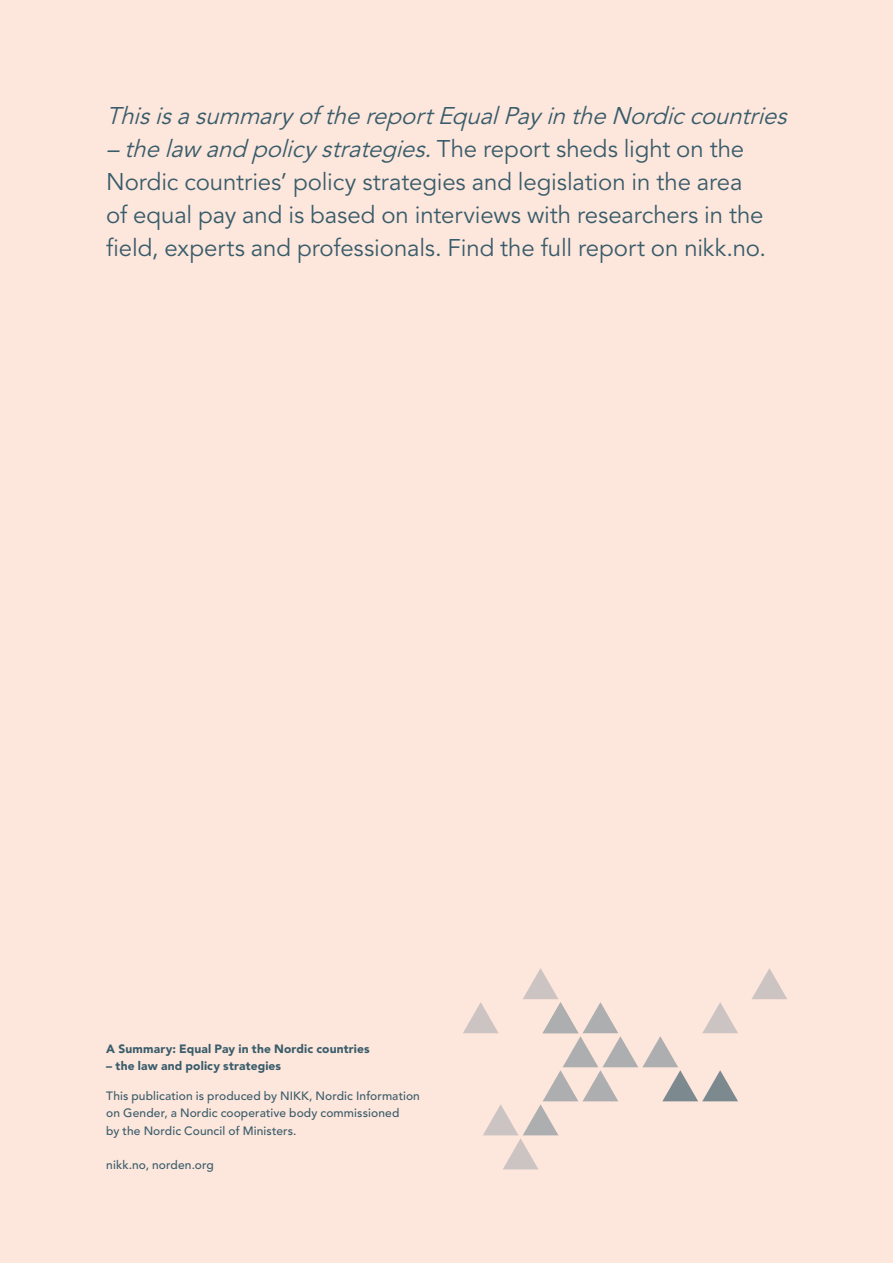
<style>
.page{position:relative;width:893px;height:1263px;background:#fde6db}
.page>*{position:absolute;margin:0;border:0;box-sizing:border-box;transform-origin:0 0}
.t1{font:24px/33px "Avenir LT Std";letter-spacing:-.005em;color:#385c6b}
.t2{font:500 12px/17.4px "Avenir LT Std";letter-spacing:.01em;color:#385c6b}
.t3{font:900 12px "Avenir LT Std";letter-spacing:.01em;color:#385c6b}
.s1{font-style:italic}
</style>
<div class="page">
<svg style="left:752px;top:968px;width:35px;height:31px"></svg>
<svg style="left:463px;top:968px;width:275px;height:201px"></svg>
<p class="t1" style="left:106px;top:100px;width:689px"><span class="s1">Thisisasummaryof thereportEqualPayintheNordiccountries –thelaw and policystrategies.</span>T h e re p o r t s h e d s l i g h t o n t h e Nordic countries’ policy strategies and legislation in the area<br>of equal pay and is based on interviews with researchers in the field, experts and professionals. Find the full report on nikk.no.</p>
<p class="t3" style="left:106px;top:1041px;width:265px">A Summary: Equal Pay in the Nordic countries</p>
<p class="t3" style="left:106px;top:1059px;width:176px">– the law and policy strategies</p>
<p class="t2" style="left:106px;top:1087px;width:315px">This publication is produced by NIKK, Nordic Information on Gender, a Nordic cooperative body commissioned<br>by the Nordic Council of Ministers.</p>
<p class="t2" style="left:106px;top:1157px;width:109px">nikk.no, norden.org</p>
</div>
